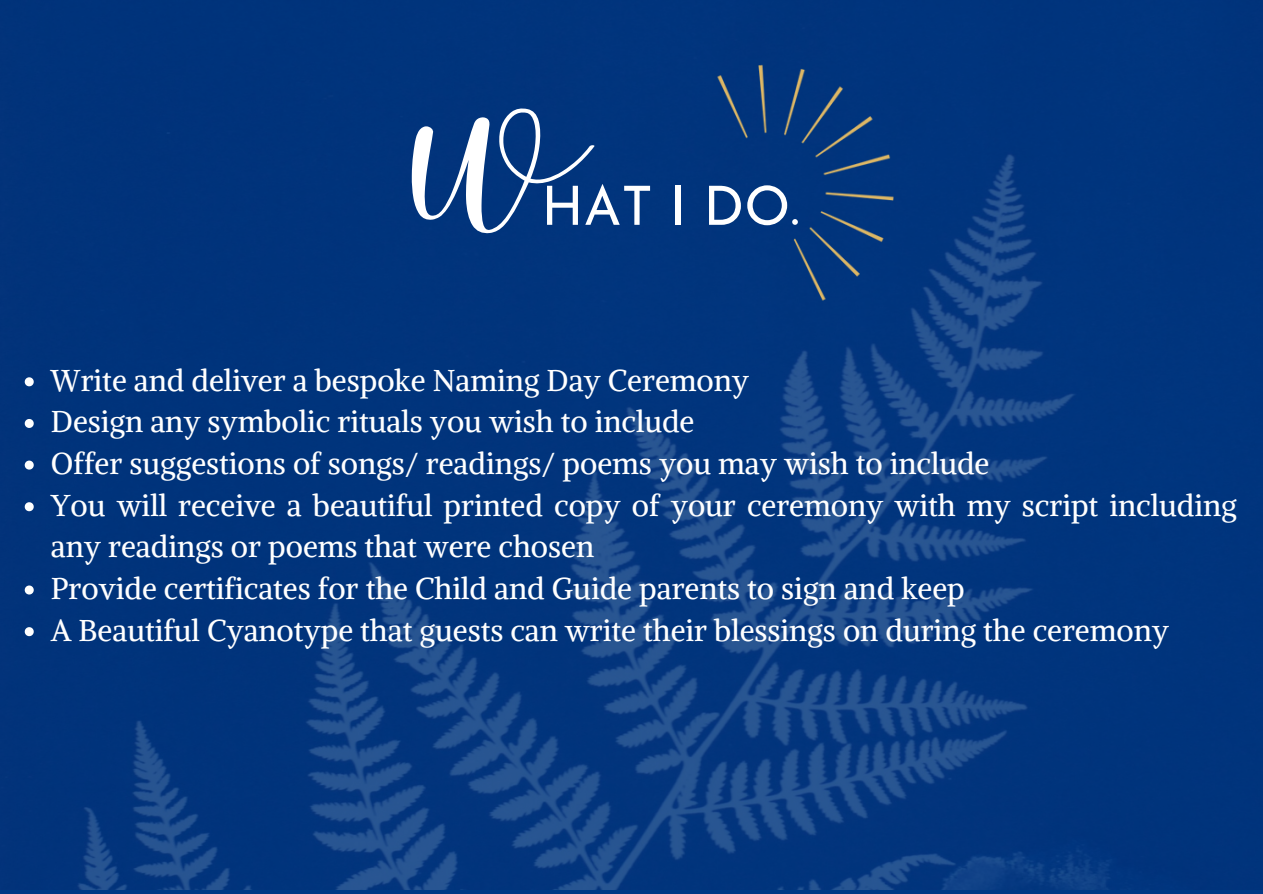
<style>
.page{position:relative;width:1263px;height:894px;background:#fff}
.page>*{position:absolute;margin:0;border:0;box-sizing:border-box;transform-origin:0 0}
.t1{font:248.1px "Malibu";color:#fff}
.t2{font:54px "Josefin Sans";color:#fff}
.t3{font:30px/41.5px "Alike";color:#fff}
</style>
<div class="page">
<img style="left:0;top:0;width:1263px;height:888px">
<img style="left:508px;top:0;width:588px;height:500px">
<svg style="left:25px;top:377px;width:9px;height:9px"></svg>
<svg style="left:25px;top:419px;width:9px;height:9px"></svg>
<svg style="left:25px;top:460px;width:9px;height:9px"></svg>
<svg style="left:25px;top:502px;width:9px;height:9px"></svg>
<svg style="left:25px;top:585px;width:9px;height:9px"></svg>
<svg style="left:25px;top:627px;width:9px;height:9px"></svg>
<p class="t1" style="left:415px;top:-27px;width:175px">w</p>
<p class="t2" style="left:541px;top:184px;width:260px">HAT I DO.</p>
<p class="t3" style="left:51px;top:359px;width:700px">Write and deliver a bespoke Naming Day Ceremony</p>
<p class="t3" style="left:51px;top:401px;width:645px">Design any symbolic rituals you wish to include</p>
<p class="t3" style="left:51px;top:442px;width:940px">Offer suggestions of songs/ readings/ poems you may wish to include</p>
<p class="t3" style="left:51px;top:484px;width:1187px">You will receive a beautiful printed copy of your ceremony with my script including any readings or poems that were chosen</p>
<p class="t3" style="left:51px;top:567px;width:915px">Provide certificates for the Child and Guide parents to sign and keep</p>
<p class="t3" style="left:51px;top:609px;width:1119px">A Beautiful Cyanotype that guests can write their blessings on during the ceremony</p>
</div>
